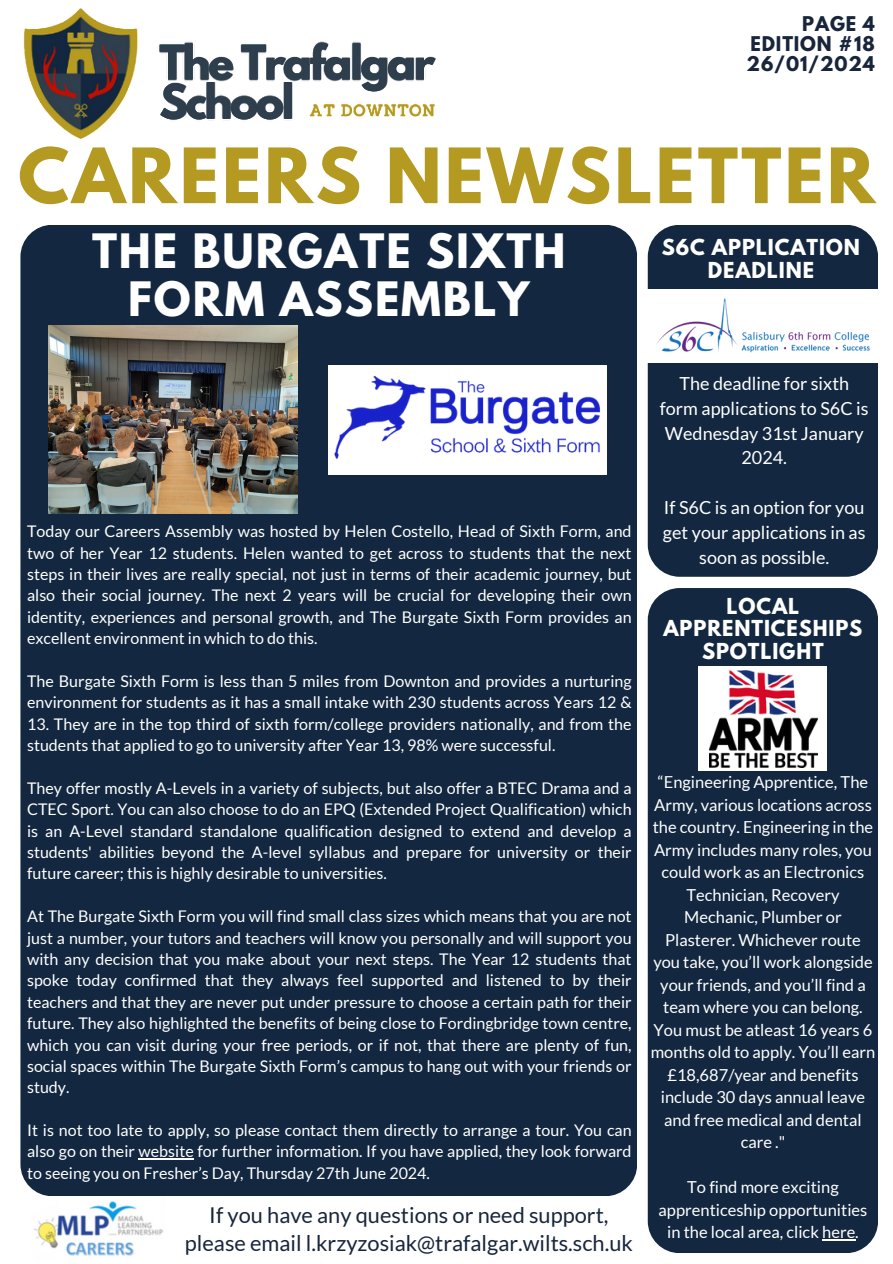
<style>
.page{position:relative;width:893px;height:1264px;background:#fff}
.page>*{position:absolute;margin:0;border:0;box-sizing:border-box;transform-origin:0 0}
.t1{font:700 67.5px "League Spartan";letter-spacing:.045em;color:#b49a21}
.t2{font:700 42px/48.3px "League Spartan";letter-spacing:.045em;color:#fff;text-align:center}
.t3{font:21.75px/28.2px "Lato";color:#18253b;text-align:center}
.t4{font:700 19.5px/22.5px "League Spartan";letter-spacing:.045em;color:#fff;text-align:center}
.t5{font:18px/24.8px "Lato";color:#fff;text-align:center}
.t6{font:700 18px/20.2px "League Spartan";letter-spacing:.045em;color:#18253b;text-align:justify}
.t7{font:16.5px/22.5px "Lato";color:#fff;text-align:center}
.t8{font:16.05px/21.3px "Lato";color:#fff;text-align:justify}
</style>
<div class="page">
<img style="left:22px;top:8px;width:414px;height:237px">
<img style="left:34px;top:1191px;width:133px;height:65px">
<div style="left:20px;top:225px;width:617px;height:970px;background:#132840;border-radius:32px"></div>
<div style="left:647px;top:225px;width:231px;height:351px;background:#132840;border-radius:32px"></div>
<div style="left:647px;top:588px;width:231px;height:664px;background:#132840;border-radius:32px"></div>
<div style="left:329px;top:365px;width:278px;height:109px;background:#fff"></div>
<div style="left:637px;top:289px;width:254px;height:74px;background:#fff"></div>
<img style="left:657px;top:298px;width:213px;height:55px">
<div style="left:698px;top:666px;width:129px;height:105px;background:#fff"></div>
<img style="left:709px;top:670px;width:108px;height:97px">
<img style="left:334px;top:375px;width:266px;height:84px">
<img style="left:48px;top:326px;width:250px;height:188px">
<hr style="left:138px;top:1158px;width:56px;height:1px;background:#fff">
<hr style="left:822px;top:1239px;width:33px;height:1px;background:#fff">
<p class="t6" style="left:746px;top:16px;width:130px;text-indent:56px">PAGE 4<br>EDITION #18<br>26/01/2024</p>
<p class="t1" style="left:18px;top:142px;width:858px">CAREERS NEWSLETTER</p>
<p class="t2" style="left:92px;top:232px;width:475px">THE BURGATE SIXTH<br>FORM ASSEMBLY</p>
<h5 class="t4" style="left:661px;top:238px;width:200px">S6C APPLICATION<br>DEADLINE</h5>
<p class="t8" style="left:27px;top:520px;width:606px">Today our Careers Assembly was hosted by Helen Costello, Head of Sixth Form, and two of her Year 12 students. Helen wanted to get across to students that the next steps in their lives are really special, not just in terms of their academic journey, but also their social journey. The next 2 years will be crucial for developing their own identity, experiences and personal growth, and The Burgate Sixth Form provides an excellent environment in which to do this.</p>
<p class="t8" style="left:27px;top:670px;width:606px">The Burgate Sixth Form is less than 5 miles from Downton and provides a nurturing environment for students as it has a small intake with 230 students across Years 12 &amp;</p>
<p class="t8" style="left:27px;top:713px;width:606px">13. They are in the top third of sixth form/college providers nationally, and from the students that applied to go to university after Year 13, 98% were successful.</p>
<p class="t8" style="left:27px;top:777px;width:606px">They offer mostly A-Levels in a variety of subjects, but also offer a BTEC Drama and a CTEC Sport. You can also choose to do an EPQ (Extended Project Qualification) which is an A-Level standard standalone qualification designed to extend and develop a students' abilities beyond the A-level syllabus and prepare for university or their future career; this is highly desirable to universities.</p>
<p class="t8" style="left:27px;top:905px;width:606px">At The Burgate Sixth Form you will find small class sizes which means that you are not just a number, your tutors and teachers will know you personally and will support you with any decision that you make about your next steps. The Year 12 students that spoke today confirmed that they always feel supported and listened to by their teachers and that they are never put under pressure to choose a certain path for their future. They also highlighted the benefits of being close to Fordingbridge town centre, which you can visit during your free periods, or if not, that there are plenty of fun, social spaces within The Burgate Sixth Form’s campus to hang out with your friends or study.</p>
<p class="t8" style="left:27px;top:1119px;width:606px">It is not too late to apply, so please contact them directly to arrange a tour. You can also go on their website for further information. If you have applied, they look forward to seeing you on Fresher’s Day, Thursday 27th June 2024.</p>
<p class="t3" style="left:185px;top:1200px;width:449px">If you have any questions or need support, please email l.krzyzosiak@trafalgar.wilts.sch.uk</p>
<h4 class="t5" style="left:659px;top:371px;width:210px">The deadline for sixth form applications to S6C is<br>Wednesday 31st January<br>2024.</h4>
<p class="t5" style="left:663px;top:494px;width:204px">If S6C is an option for you get your applications in as soon as possible.</p>
<p class="t4" style="left:663px;top:597px;width:200px">LOCAL<br>APPRENTICESHIPS<br>SPOTLIGHT</p>
<h4 class="t7" style="left:650px;top:770px;width:226px">“Engineering Apprentice, The<br>Army, various locations across the country. Engineering in the<br>Army includes many roles, you could work as an Electronics<br>Technician, Recovery<br>Mechanic, Plumber or<br>Plasterer. Whichever route you take, you’ll work alongside your friends, and you’ll find a team where you can belong.<br>You must be atleast 16 years 6 months old to apply. You’ll earn £18,687/year and benefits include 30 days annual leave and free medical and dental care ."</h4>
<h5 class="t7" style="left:658px;top:1175px;width:210px">To find more exciting apprenticeship opportunities in the local area, click here.</h5>
</div>
